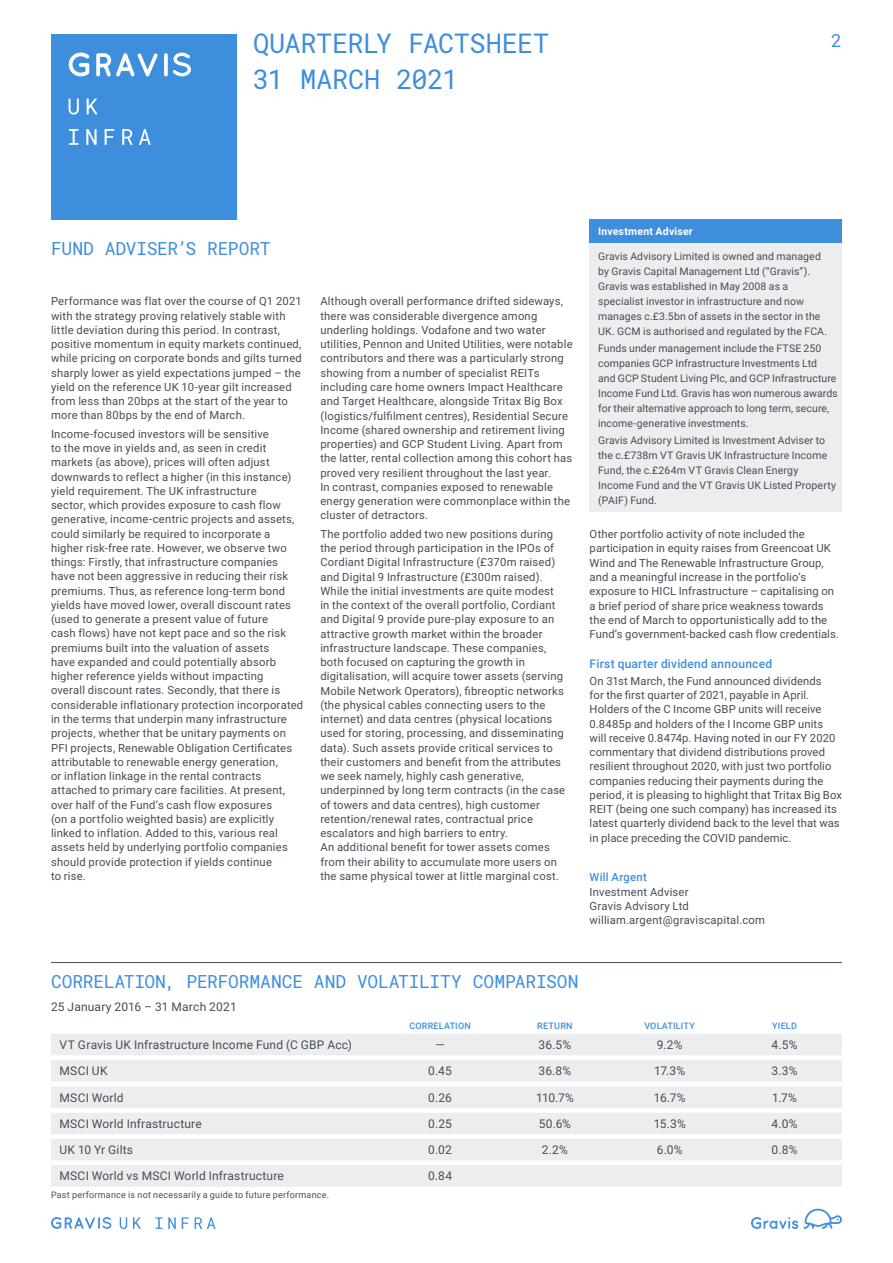
<style>
.page{position:relative;width:893px;height:1263px;background:#fff}
.page>*{position:absolute;margin:0;border:0;box-sizing:border-box;transform-origin:0 0}
.t1{font:27px/36px "Roboto Mono";letter-spacing:-.015em;color:#3e8ede}
.t2{font:18px "Roboto Mono";letter-spacing:-.01em;color:#3e8ede}
.t3{font:12px "Roboto";letter-spacing:.015em;color:#464d58}
.t4{font:500 12px "Roboto";letter-spacing:.02em;color:#3e8ede}
.t5{font:11.25px/14.2px "Roboto";letter-spacing:.015em;color:#464d58}
.t6{font:500 11.25px "Roboto";letter-spacing:.02em;color:#3e8ede}
.t7{font:10.5px/15px "Roboto";letter-spacing:.01em;color:#464d58}
.t8{font:700 10.5px "Roboto";letter-spacing:.02em;color:#fff}
.t9{font:9px "Roboto";letter-spacing:.025em;color:#464d58}
.t10{font:500 9px "Roboto";letter-spacing:.02em;color:#3e8ede}
</style>
<div class="page">
<div style="left:51px;top:34px;width:185px;height:185px;background:#3e8ede"></div>
<svg style="left:69px;top:99px;width:10px;height:16px"></svg>
<svg style="left:87px;top:99px;width:11px;height:15px"></svg>
<svg style="left:69px;top:129px;width:9px;height:16px"></svg>
<svg style="left:86px;top:129px;width:11px;height:16px"></svg>
<svg style="left:105px;top:129px;width:9px;height:16px"></svg>
<svg style="left:122px;top:129px;width:11px;height:16px"></svg>
<svg style="left:139px;top:129px;width:12px;height:16px"></svg>
<svg style="left:69px;top:53px;width:20px;height:23px"></svg>
<svg style="left:96px;top:53px;width:62px;height:23px"></svg>
<svg style="left:164px;top:53px;width:27px;height:23px"></svg>
<svg style="left:120px;top:1217px;width:7px;height:12px"></svg>
<svg style="left:133px;top:1217px;width:8px;height:12px"></svg>
<svg style="left:156px;top:1217px;width:20px;height:12px"></svg>
<svg style="left:182px;top:1217px;width:7px;height:12px"></svg>
<svg style="left:195px;top:1217px;width:20px;height:12px"></svg>
<svg style="left:51px;top:1217px;width:60px;height:12px"></svg>
<svg style="left:751px;top:1209px;width:91px;height:20px"></svg>
<div style="left:590px;top:219px;width:252px;height:25px;background:#3e8ede"></div>
<div style="left:590px;top:244px;width:252px;height:268px;background:#ecedee"></div>
<hr style="left:51px;top:962px;width:791px;height:1px;background:#464d58">
<div style="left:51px;top:1034px;width:791px;height:153px;background:#ecedee"></div>
<svg style="left:51px;top:1055px;width:791px;height:110px;fill:#ecedee"></svg>
<h1 class="t1" style="left:253px;top:25px;width:298px">QUARTERLY FACTSHEET<br>31 MARCH 2021</h1>
<h2 class="t2" style="left:831px;top:28px;width:12px">2</h2>
<h2 class="t2" style="left:51px;top:236px;width:221px">FUND ADVISER’S REPORT</h2>
<p class="t5" style="left:51px;top:294px;width:252px">Performance was flat over the course of Q1 2021 with the strategy proving relatively stable with little deviation during this period. In contrast, positive momentum in equity markets continued, while pricing on corporate bonds and gilts turned sharply lower as yield expectations jumped – the yield on the reference UK 10-year gilt increased from less than 20bps at the start of the year to more than 80bps by the end of March.</p>
<p class="t5" style="left:51px;top:426px;width:254px">Income-focused investors will be sensitive<br>to the move in yields and, as seen in credit markets (as above), prices will often adjust downwards to reflect a higher (in this instance) yield requirement. The UK infrastructure<br>sector, which provides exposure to cash flow generative, income-centric projects and assets, could similarly be required to incorporate a higher risk-free rate. However, we observe two things: Firstly, that infrastructure companies have not been aggressive in reducing their risk premiums. Thus, as reference long-term bond yields have moved lower, overall discount rates (used to generate a present value of future<br>cash flows) have not kept pace and so the risk premiums built into the valuation of assets<br>have expanded and could potentially absorb higher reference yields without impacting<br>overall discount rates. Secondly, that there is considerable inflationary protection incorporated in the terms that underpin many infrastructure projects, whether that be unitary payments on PFI projects, Renewable Obligation Certificates attributable to renewable energy generation,<br>or inflation linkage in the rental contracts attached to primary care facilities. At present, over half of the Fund’s cash flow exposures<br>(on a portfolio weighted basis) are explicitly linked to inflation. Added to this, various real assets held by underlying portfolio companies should provide protection if yields continue<br>to rise.</p>
<p class="t8" style="left:598px;top:224px;width:96px">Investment Adviser</p>
<p class="t7" style="left:598px;top:248px;width:231px">Gravis Advisory Limited is owned and managed by Gravis Capital Management Ltd (“Gravis”).<br>Gravis was established in May 2008 as a specialist investor in infrastructure and now manages c.£3.5bn of assets in the sector in the UK. GCM is authorised and regulated by the FCA.</p>
<p class="t7" style="left:598px;top:340px;width:241px">Funds under management include the FTSE 250 companies GCP Infrastructure Investments Ltd<br>and GCP Student Living Plc, and GCP Infrastructure Income Fund Ltd. Gravis has won numerous awards for their alternative approach to long term, secure, income‑generative investments.</p>
<p class="t7" style="left:598px;top:432px;width:239px">Gravis Advisory Limited is Investment Adviser to the c.£738m VT Gravis UK Infrastructure Income Fund, the c.£264m VT Gravis Clean Energy Income Fund and the VT Gravis UK Listed Property (PAIF) Fund.</p>
<p class="t5" style="left:320px;top:294px;width:254px">Although overall performance drifted sideways, there was considerable divergence among underling holdings. Vodafone and two water utilities, Pennon and United Utilities, were notable contributors and there was a particularly strong showing from a number of specialist REITs including care home owners Impact Healthcare and Target Healthcare, alongside Tritax Big Box (logistics/fulfilment centres), Residential Secure Income (shared ownership and retirement living properties) and GCP Student Living. Apart from the latter, rental collection among this cohort has proved very resilient throughout the last year.<br>In contrast, companies exposed to renewable energy generation were commonplace within the cluster of detractors.</p>
<p class="t5" style="left:320px;top:526px;width:246px">The portfolio added two new positions during the period through participation in the IPOs of Cordiant Digital Infrastructure (£370m raised) and Digital 9 Infrastructure (£300m raised).<br>While the initial investments are quite modest in the context of the overall portfolio, Cordiant and Digital 9 provide pure-play exposure to an attractive growth market within the broader infrastructure landscape. These companies, both focused on capturing the growth in digitalisation, will acquire tower assets (serving Mobile Network Operators), fibreoptic networks (the physical cables connecting users to the internet) and data centres (physical locations used for storing, processing, and disseminating data). Such assets provide critical services to their customers and benefit from the attributes we seek namely, highly cash generative, underpinned by long term contracts (in the case of towers and data centres), high customer retention/renewal rates, contractual price escalators and high barriers to entry.<br>An additional benefit for tower assets comes from their ability to accumulate more users on the same physical tower at little marginal cost.</p>
<p class="t5" style="left:590px;top:527px;width:251px">Other portfolio activity of note included the participation in equity raises from Greencoat UK Wind and The Renewable Infrastructure Group, and a meaningful increase in the portfolio’s exposure to HICL Infrastructure – capitalising on a brief period of share price weakness towards the end of March to opportunistically add to the Fund’s government-backed cash flow credentials.</p>
<p class="t4" style="left:590px;top:656px;width:184px">First quarter dividend announced</p>
<p class="t5" style="left:590px;top:673px;width:254px">On 31st March, the Fund announced dividends<br>for the first quarter of 2021, payable in April.<br>Holders of the C Income GBP units will receive 0.8485p and holders of the I Income GBP units will receive 0.8474p. Having noted in our FY 2020 commentary that dividend distributions proved resilient throughout 2020, with just two portfolio companies reducing their payments during the period, it is pleasing to highlight that Tritax Big Box REIT (being one such company) has increased its latest quarterly dividend back to the level that was in place preceding the COVID pandemic.</p>
<p class="t6" style="left:590px;top:869px;width:59px">Will Argent</p>
<p class="t5" style="left:590px;top:884px;width:177px">Investment Adviser<br>Gravis Advisory Ltd william.argent@graviscapital.com</p>
<h2 class="t2" style="left:51px;top:969px;width:529px">CORRELATION, PERFORMANCE AND VOLATILITY COMPARISON</h2>
<p class="t3" style="left:51px;top:998px;width:187px">25 January 2016 – 31 March 2021</p>
<p class="t10" style="left:409px;top:1020px;width:63px">CORRELATION</p>
<p class="t10" style="left:537px;top:1020px;width:37px">RETURN</p>
<p class="t10" style="left:644px;top:1020px;width:52px">VOLATILITY</p>
<p class="t10" style="left:772px;top:1020px;width:26px">YIELD</p>
<p class="t3" style="left:60px;top:1036px;width:294px">VT Gravis UK Infrastructure Income Fund (C GBP Acc)</p>
<p class="t3" style="left:435px;top:1036px;width:11px">—</p>
<p class="t3" style="left:539px;top:1036px;width:34px">36.5%</p>
<p class="t3" style="left:657px;top:1036px;width:27px">9.2%</p>
<p class="t3" style="left:772px;top:1036px;width:27px">4.5%</p>
<p class="t3" style="left:60px;top:1063px;width:50px">MSCI UK</p>
<p class="t3" style="left:428px;top:1063px;width:25px">0.45</p>
<p class="t3" style="left:538px;top:1063px;width:34px">36.8%</p>
<p class="t3" style="left:654px;top:1063px;width:33px">17.3%</p>
<p class="t3" style="left:772px;top:1063px;width:27px">3.3%</p>
<p class="t3" style="left:60px;top:1089px;width:66px">MSCI World</p>
<p class="t3" style="left:428px;top:1089px;width:25px">0.26</p>
<p class="t3" style="left:536px;top:1089px;width:39px">110.7%</p>
<p class="t3" style="left:654px;top:1089px;width:33px">16.7%</p>
<p class="t3" style="left:772px;top:1089px;width:26px">1.7%</p>
<p class="t3" style="left:60px;top:1115px;width:144px">MSCI World Infrastructure</p>
<p class="t3" style="left:428px;top:1115px;width:25px">0.25</p>
<p class="t3" style="left:539px;top:1115px;width:34px">50.6%</p>
<p class="t3" style="left:654px;top:1115px;width:34px">15.3%</p>
<p class="t3" style="left:772px;top:1115px;width:27px">4.0%</p>
<p class="t3" style="left:60px;top:1141px;width:75px">UK 10 Yr Gilts</p>
<p class="t3" style="left:428px;top:1141px;width:25px">0.02</p>
<p class="t3" style="left:542px;top:1141px;width:28px">2.2%</p>
<p class="t3" style="left:657px;top:1141px;width:27px">6.0%</p>
<p class="t3" style="left:772px;top:1141px;width:27px">0.8%</p>
<p class="t3" style="left:60px;top:1168px;width:226px">MSCI World vs MSCI World Infrastructure</p>
<p class="t3" style="left:428px;top:1168px;width:26px">0.84</p>
<p class="t9" style="left:51px;top:1188px;width:280px">Past performance is not necessarily a guide to future performance.</p>
</div>
